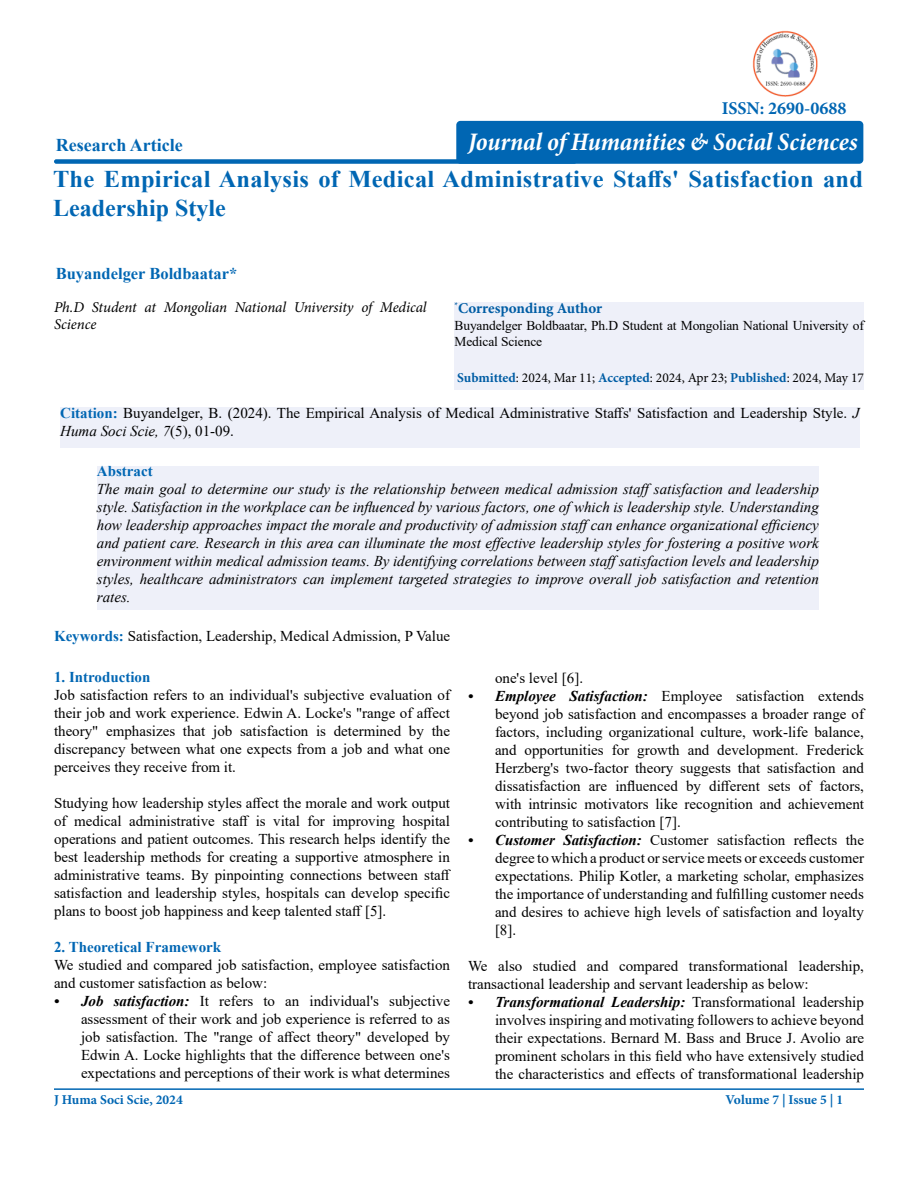
<style>
.page{position:relative;width:918px;height:1188px;background:#fff}
.page>*{position:absolute;margin:0;border:0;box-sizing:border-box;transform-origin:0 0}
.t1{font:italic 700 condensed 25.5px "Minion Pro";color:#fff}
.t2{font:700 24px/28.8px "Times New Roman";letter-spacing:.01em;color:#0066b3}
.t3{font:700 18px "Times New Roman";color:#0066b3}
.t4{font:700 18px "Minion Pro";color:#0066b3}
.t5{font:700 16.5px "Times New Roman";color:#0066b3}
.t6{font:15px/18px "Times New Roman";color:#000;text-align:justify}
.t7{font:italic 15px/18px "Times New Roman";color:#000;text-align:justify}
.t8{font:italic 15px/16.5px "Minion Pro";letter-spacing:-.01em;color:#000}
.t9{font:700 15px "Times New Roman";color:#0066b3}
.t10{font:700 15px "Minion Pro";color:#005da4}
.t11{font:13.5px/16.5px "Times New Roman";letter-spacing:-.01em;color:#000}
.t12{font:13.5px "Minion Pro";color:#000}
.t13{font:700 13.5px "Minion Pro";color:#0066b3}
.s1{font-weight:700;color:#005da4}
.s2{font-weight:700;color:#0066b3}
.s3{font-style:italic}
.s4{font-weight:700;font-style:italic}
</style>
<div class="page">
<div style="left:60px;top:408px;width:800px;height:40px;background:#eef0f9"></div>
<div style="left:54px;top:159px;width:523px;height:5px;background:#0066b3;border-radius:2px"></div>
<hr style="left:54px;top:1088px;width:810px;height:2px;background:#0066b3">
<div style="left:456px;top:121px;width:407px;height:43px;background:#0066b3;border-radius:4px"></div>
<div style="left:455px;top:302px;width:409px;height:88px;background:#eef0f9"></div>
<div style="left:97px;top:466px;width:722px;height:144px;background:#eef0f9"></div>
<img style="left:752px;top:30px;width:66px;height:67px">
<p class="t3" style="left:56px;top:132px;width:129px">Research Article</p>
<p class="t4" style="left:722px;top:95px;width:126px">ISSN: 2690-0688</p>
<h1 class="t1" style="left:468px;top:125px;width:391px">Journal of Humanities &amp; Social Sciences</h1>
<h2 class="t2" style="left:53px;top:164px;width:812px">The Empirical Analysis of Medical Administrative Staffs' Satisfaction and<br>Leadership Style</h2>
<p class="t5" style="left:56px;top:262px;width:183px">Buyandelger Boldbaatar*</p>
<p class="t8" style="left:54px;top:299px;width:374px">Ph.D Student at Mongolian National University of Medical<br>Science</p>
<p class="t10" style="left:455px;top:298px;width:149px"><sup>*</sup>Corresponding Author</p>
<p class="t11" style="left:455px;top:317px;width:411px">Buyandelger Boldbaatar, Ph.D Student at Mongolian National University of<br>Medical Science</p>
<p class="t12" style="left:457px;top:369px;width:408px"><span class="s1">Submitted</span>: 2024, Mar 11; <span class="s1">Accepted</span>: 2024, Apr 23; <span class="s1">Published</span>: 2024, May 17</p>
<p class="t6" style="left:60px;top:404px;width:801px"><span class="s2">Citation:</span> Buyandelger, B. (2024). The Empirical Analysis of Medical Administrative Staffs' Satisfaction and Leadership Style. <span class="s3">J<br>Huma Soci Scie, 7</span>(5), 01-09.</p>
<p class="t9" style="left:97px;top:461px;width:57px">Abstract</p>
<p class="t7" style="left:97px;top:480px;width:723px">The main goal to determine our study is the relationship between medical admission staffsatisfaction and leadership style. Satisfaction in the workplace can be influenced by various factors, one of which is leadership style. Understanding how leadership approaches impact the morale and productivity of admission staffcan enhance organizational efficiency and patient care. Research in this area can illuminate the most effective leadership styles for fostering a positive work environment within medical admission teams. By identifying correlations between staffsatisfaction levels and leadership styles, healthcare administrators can implement targeted strategies to improve overall job satisfaction and retention rates.</p>
<p class="t6" style="left:54px;top:627px;width:398px"><span class="s2">Keywords:</span> Satisfaction, Leadership, Medical Admission, P Value</p>
<p class="t9" style="left:54px;top:667px;width:98px">1. Introduction</p>
<p class="t6" style="left:54px;top:686px;width:398px">Job satisfaction refers to an individual's subjective evaluation of their job and work experience. Edwin A. Locke's "range of affect theory" emphasizes that job satisfaction is determined by the discrepancy between what one expects from a job and what one perceives they receive from it.</p>
<p class="t6" style="left:54px;top:794px;width:399px">Studying how leadership styles affect the morale and work output of medical administrative staff is vital for improving hospital operations and patient outcomes. This research helps identify the best leadership methods for creating a supportive atmosphere in administrative teams. By pinpointing connections between staff satisfaction and leadership styles, hospitals can develop specific plans to boost job happiness and keep talented staff [5].</p>
<p class="t9" style="left:54px;top:937px;width:169px">2. Theoretical Framework</p>
<p class="t6" style="left:54px;top:956px;width:398px">We studied and compared job satisfaction, employee satisfaction and customer satisfaction as below:</p>
<p class="t6" style="left:81px;top:992px;width:371px;text-indent:-27px"><span class="s4">• Job satisfaction:</span> It refers to an individual's subjective assessment of their work and job experience is referred to as job satisfaction. The "range of affect theory" developed by Edwin A. Locke highlights that the difference between one's expectations and perceptions of their work is what determines</p>
<p class="t13" style="left:54px;top:1090px;width:130px">J Huma Soci Scie, 2024</p>
<p class="t6" style="left:495px;top:668px;width:90px">one's level [6].</p>
<p class="t6" style="left:495px;top:686px;width:371px;text-indent:-27px"><span class="s4">• Employee Satisfaction:</span> Employee satisfaction extends beyond job satisfaction and encompasses a broader range of factors, including organizational culture, work-life balance, and opportunities for growth and development. Frederick Herzberg's two-factor theory suggests that satisfaction and dissatisfaction are influenced by different sets of factors, with intrinsic motivators like recognition and achievement contributing to satisfaction [7].</p>
<p class="t6" style="left:495px;top:830px;width:371px;text-indent:-27px"><span class="s4">• Customer Satisfaction:</span> Customer satisfaction reflects the degree to which a product or service meets or exceeds customer expectations. Philip Kotler, a marketing scholar, emphasizes the importance of understanding and fulfilling customer needs and desires to achieve high levels of satisfaction and loyalty [8].</p>
<p class="t6" style="left:468px;top:956px;width:398px">We also studied and compared transformational leadership, transactional leadership and servant leadership as below:</p>
<p class="t6" style="left:495px;top:992px;width:371px;text-indent:-27px"><span class="s4">• Transformational Leadership:</span> Transformational leadership involves inspiring and motivating followers to achieve beyond their expectations. Bernard M. Bass and Bruce J. Avolio are prominent scholars in this field who have extensively studied the characteristics and effects of transformational leadership</p>
<p class="t13" style="left:726px;top:1090px;width:119px">Volume 7 | Issue 5 | 1</p>
</div>
